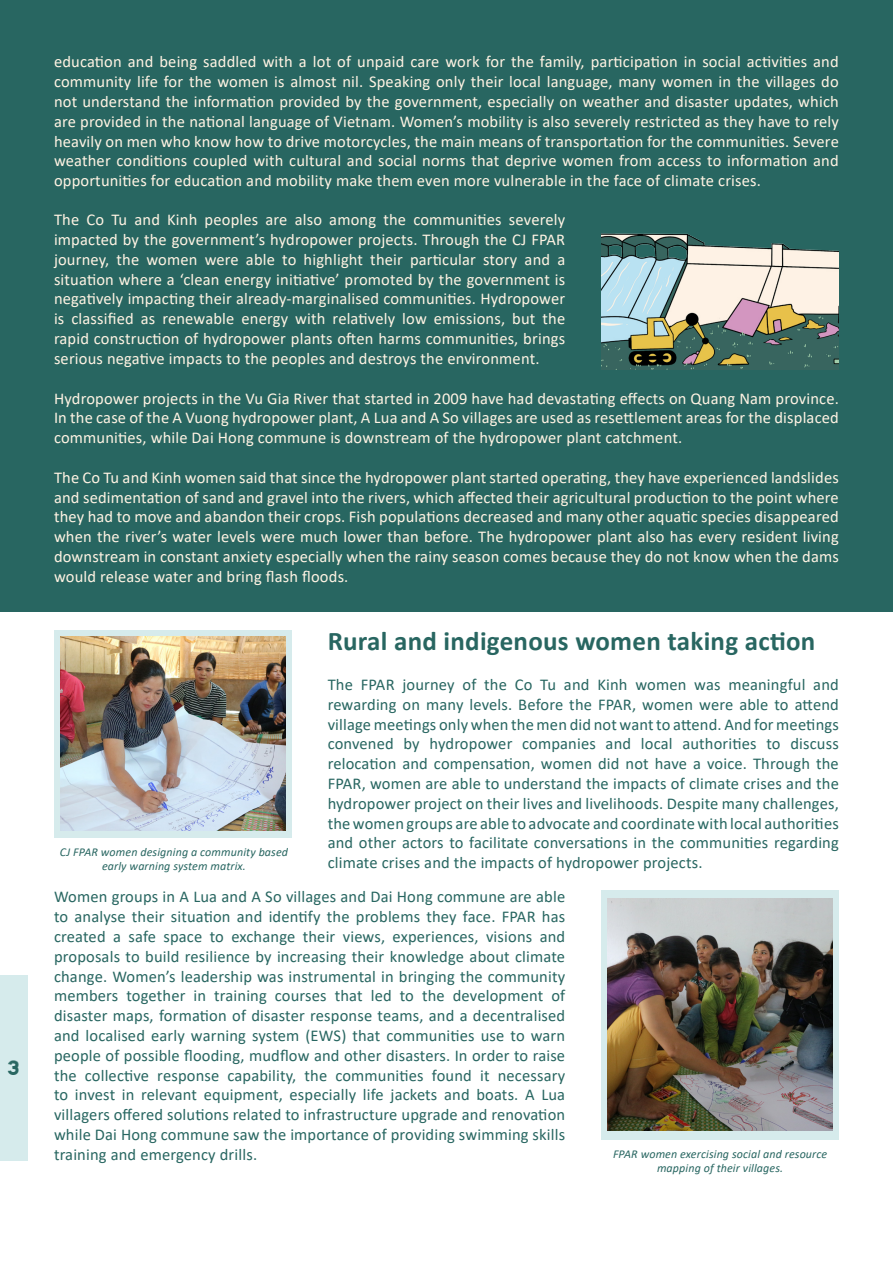
<style>
.page{position:relative;width:893px;height:1263px;background:#fff}
.page>*{position:absolute;margin:0;border:0;box-sizing:border-box;transform-origin:0 0}
.t1{font:700 27px "Calibri";letter-spacing:.01em;color:#286661}
.t2{font:21px "Maler";color:#286661}
.t3{font:16.5px/19.8px "Calibri";letter-spacing:.01em;color:#fff3e3;text-align:justify}
.t4{font:16.5px/19.8px "Calibri";letter-spacing:.01em;color:#286661;text-align:justify}
.t5{font:italic 12px/14.4px "Calibri";letter-spacing:.01em;color:#286661;text-align:center}
</style>
<div class="page">
<div style="left:54px;top:630px;width:238px;height:207px;background:#d6ebec"></div>
<div style="left:601px;top:890px;width:238px;height:249px;background:#d6ebec"></div>
<div style="left:0;top:0;width:893px;height:612px;background:#286661"></div>
<img style="left:601px;top:233px;width:238px;height:136px">
<img style="left:61px;top:636px;width:224px;height:195px">
<img style="left:608px;top:899px;width:224px;height:231px">
<div style="left:0;top:975px;width:28px;height:185px;background:#d6ebec"></div>
<p class="t2" style="left:8px;top:1056px;width:13px">3</p>
<p class="t3" style="left:54px;top:52px;width:786px">education and being saddled with a lot of unpaid care work for the family, participation in social activities and community life for the women is almost nil. Speaking only their local language, many women in the villages do not understand the information provided by the government, especially on weather and disaster updates, which are provided in the national language of Vietnam. Women’s mobility is also severely restricted as they have to rely heavily on men who know how to drive motorcycles, the main means of transportation for the communities. Severe weather conditions coupled with cultural and social norms that deprive women from access to information and opportunities for education and mobility make them even more vulnerable in the face of climate crises.</p>
<p class="t3" style="left:54px;top:209px;width:513px">The Co Tu and Kinh peoples are also among the communities severely impacted by the government’s hydropower projects. Through the CJ FPAR journey, the women were able to highlight their particular story and a situation where a ‘clean energy initiative’ promoted by the government is negatively impacting their already-marginalised communities. Hydropower is classified as renewable energy with relatively low emissions, but the rapid construction of hydropower plants often harms communities, brings serious negative impacts to the peoples and destroys the environment.</p>
<p class="t3" style="left:54px;top:388px;width:786px">Hydropower projects in the Vu Gia River that started in 2009 have had devastating effects on Quang Nam province.<br>In the case of the A Vuong hydropower plant, A Lua and A So villages are used as resettlement areas for the displaced communities, while Dai Hong commune is downstream of the hydropower plant catchment.</p>
<p class="t3" style="left:54px;top:467px;width:786px">The Co Tu and Kinh women said that since the hydropower plant started operating, they have experienced landslides and sedimentation of sand and gravel into the rivers, which affected their agricultural production to the point where they had to move and abandon their crops. Fish populations decreased and many other aquatic species disappeared when the river’s water levels were much lower than before. The hydropower plant also has every resident living downstream in constant anxiety especially when the rainy season comes because they do not know when the dams would release water and bring flash floods.</p>
<p class="t1" style="left:328px;top:622px;width:489px">Rural and indigenous women taking action</p>
<p class="t4" style="left:328px;top:674px;width:513px">The FPAR journey of the Co Tu and Kinh women was meaningful and rewarding on many levels. Before the FPAR, women were able to attend village meetings only when the men did not want to attend. And for meetings convened by hydropower companies and local authorities to discuss relocation and compensation, women did not have a voice. Through the FPAR, women are able to understand the impacts of climate crises and the hydropower project on their lives and livelihoods. Despite many challenges, the women groups are able to advocate and coordinate with local authorities and other actors to facilitate conversations in the communities regarding climate crises and the impacts of hydropower projects.</p>
<p class="t4" style="left:54px;top:887px;width:513px">Women groups in A Lua and A So villages and Dai Hong commune are able to analyse their situation and identify the problems they face. FPAR has created a safe space to exchange their views, experiences, visions and proposals to build resilience by increasing their knowledge about climate change. Women’s leadership was instrumental in bringing the community members together in training courses that led to the development of disaster maps, formation of disaster response teams, and a decentralised and localised early warning system (EWS) that communities use to warn people of possible flooding, mudflow and other disasters. In order to raise the collective response capability, the communities found it necessary to invest in relevant equipment, especially life jackets and boats. A Lua villagers offered solutions related to infrastructure upgrade and renovation while Dai Hong commune saw the importance of providing swimming skills training and emergency drills.</p>
<p class="t5" style="left:60px;top:844px;width:230px">CJ FPAR women designing a community based early warning system matrix.</p>
<p class="t5" style="left:613px;top:1146px;width:216px">FPAR women exercising social and resource mapping of their villages.</p>
</div>
